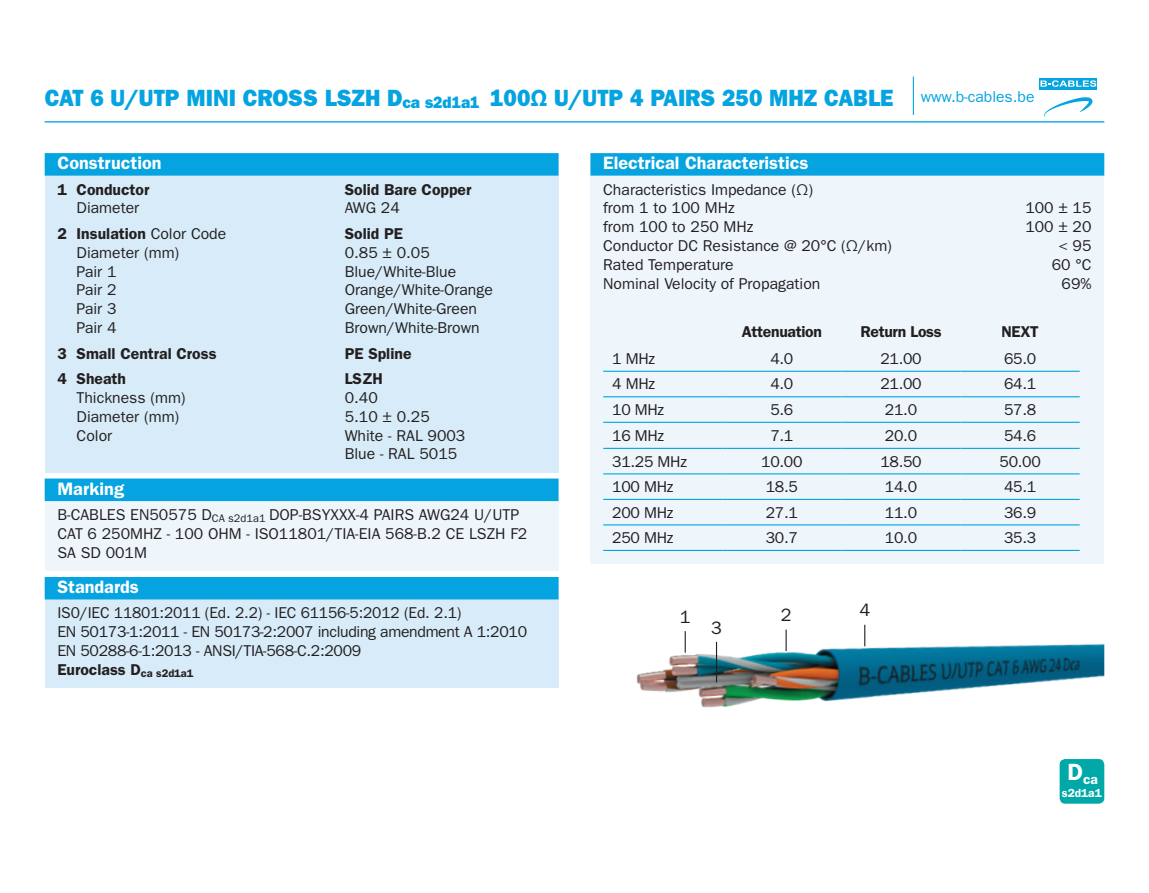
<style>
.page{position:relative;width:1149px;height:893px;background:#fff}
.page>*{position:absolute;margin:0;border:0;box-sizing:border-box;transform-origin:0 0}
.t1{font:23.62px "ITC Franklin Gothic Std Hvy";color:#05a4e0;scale:.95 1}
.t2{font:600 18px "ITC Franklin Gothic Std";color:#fff}
.t3{font:18px "ITC Franklin Gothic Std";color:#231f20}
.t4{font:15.75px/18.9px "ITC Franklin Gothic Std";color:#231f20}
.t5{font:15.75px/18.9px "ITC Franklin Gothic Std";letter-spacing:-.02em;color:#231f20}
.t6{font:600 15.75px "ITC Franklin Gothic Std";color:#231f20}
.t7{font:600 15.75px "ITC Franklin Gothic Std";letter-spacing:-.02em;color:#231f20}
.t8{font:15.75px "ITC Franklin Gothic Std";color:#05a4e0}
.t9{font:600 13.72px "ITC Franklin Gothic Std";color:#fff}
.t10{font:600 11.7px "ITC Franklin Gothic Std";color:#fff}
.s1{font-weight:400}
.s2{font-weight:600}
</style>
<div class="page">
<div style="left:1039px;top:78px;width:57px;height:12px;background:#05a4e0"></div>
<svg style="left:1040px;top:80px;width:55px;height:7px"></svg>
<svg style="left:1044px;top:97px;width:48px;height:20px"></svg>
<hr style="left:912px;top:77px;width:1px;height:38px;background:#05a4e0">
<hr style="left:45px;top:121px;width:1058px;height:2px;background:#05a4e0">
<div style="left:45px;top:153px;width:513px;height:319px;background:#d7ebf8"></div>
<div style="left:45px;top:153px;width:513px;height:23px;background:#05a4e0"></div>
<img style="left:636px;top:624px;width:467px;height:180px">
<hr style="left:715px;top:642px;width:1px;height:40px;background:#231f20">
<svg style="left:864px;top:625px;width:1px;height:21px"></svg>
<div style="left:45px;top:478px;width:513px;height:92px;background:#eef6fc"></div>
<div style="left:45px;top:479px;width:513px;height:22px;background:#05a4e0"></div>
<div style="left:45px;top:577px;width:513px;height:111px;background:#d7ebf8"></div>
<div style="left:45px;top:577px;width:513px;height:22px;background:#05a4e0"></div>
<div style="left:590px;top:153px;width:513px;height:411px;background:#eef6fc"></div>
<div style="left:590px;top:153px;width:513px;height:23px;background:#05a4e0"></div>
<hr style="left:603px;top:371px;width:119px;height:1px;background:#05a4e0">
<hr style="left:722px;top:371px;width:119px;height:1px;background:#05a4e0">
<hr style="left:841px;top:371px;width:119px;height:1px;background:#05a4e0">
<hr style="left:960px;top:371px;width:119px;height:1px;background:#05a4e0">
<hr style="left:603px;top:396px;width:119px;height:1px;background:#05a4e0">
<hr style="left:722px;top:396px;width:119px;height:1px;background:#05a4e0">
<hr style="left:841px;top:396px;width:119px;height:1px;background:#05a4e0">
<hr style="left:960px;top:396px;width:119px;height:1px;background:#05a4e0">
<hr style="left:603px;top:422px;width:119px;height:1px;background:#05a4e0">
<hr style="left:722px;top:422px;width:119px;height:1px;background:#05a4e0">
<hr style="left:841px;top:422px;width:119px;height:1px;background:#05a4e0">
<hr style="left:960px;top:422px;width:119px;height:1px;background:#05a4e0">
<hr style="left:603px;top:448px;width:119px;height:1px;background:#05a4e0">
<hr style="left:722px;top:448px;width:119px;height:1px;background:#05a4e0">
<hr style="left:841px;top:448px;width:119px;height:1px;background:#05a4e0">
<hr style="left:960px;top:448px;width:119px;height:1px;background:#05a4e0">
<hr style="left:603px;top:473px;width:119px;height:1px;background:#05a4e0">
<hr style="left:722px;top:473px;width:119px;height:1px;background:#05a4e0">
<hr style="left:841px;top:473px;width:119px;height:1px;background:#05a4e0">
<hr style="left:960px;top:473px;width:119px;height:1px;background:#05a4e0">
<hr style="left:603px;top:499px;width:119px;height:1px;background:#05a4e0">
<hr style="left:603px;top:524px;width:119px;height:1px;background:#05a4e0">
<hr style="left:603px;top:550px;width:119px;height:1px;background:#05a4e0">
<hr style="left:722px;top:499px;width:119px;height:1px;background:#05a4e0">
<hr style="left:841px;top:499px;width:119px;height:1px;background:#05a4e0">
<hr style="left:722px;top:524px;width:119px;height:1px;background:#05a4e0">
<hr style="left:841px;top:524px;width:119px;height:1px;background:#05a4e0">
<hr style="left:722px;top:550px;width:119px;height:1px;background:#05a4e0">
<hr style="left:841px;top:550px;width:119px;height:1px;background:#05a4e0">
<hr style="left:960px;top:499px;width:119px;height:1px;background:#05a4e0">
<hr style="left:960px;top:524px;width:119px;height:1px;background:#05a4e0">
<hr style="left:960px;top:550px;width:119px;height:1px;background:#05a4e0">
<h1 class="t1" style="left:45px;top:84px;width:894px">CAT 6 U/UTP MINI CROSS LSZH D<sub>ca</sub> <sub>s2d1a1</sub> 100Ω U/UTP 4 PAIRS 250 MHZ CABLE</h1>
<p class="t8" style="left:920px;top:87px;width:115px">www.b-cables.be</p>
<p class="t2" style="left:57px;top:152px;width:106px">Construction</p>
<p class="t6" style="left:57px;top:180px;width:93px">1 Conductor</p>
<p class="t6" style="left:344px;top:180px;width:128px">Solid Bare Copper</p>
<p class="t4" style="left:77px;top:199px;width:64px">Diameter</p>
<p class="t4" style="left:344px;top:199px;width:57px">AWG 24</p>
<p class="t6" style="left:57px;top:224px;width:170px">2 Insulation <span class="s1">Color Code</span></p>
<p class="t6" style="left:344px;top:224px;width:60px">Solid PE</p>
<p class="t4" style="left:77px;top:243px;width:104px">Diameter (mm)</p>
<p class="t4" style="left:344px;top:243px;width:87px">0.85 ± 0.05</p>
<p class="t4" style="left:77px;top:262px;width:41px">Pair 1</p>
<p class="t4" style="left:344px;top:262px;width:113px">Blue/White-Blue</p>
<p class="t4" style="left:77px;top:281px;width:41px">Pair 2</p>
<p class="t4" style="left:344px;top:281px;width:150px">Orange/White-Orange</p>
<p class="t4" style="left:77px;top:300px;width:41px">Pair 3</p>
<p class="t4" style="left:344px;top:300px;width:134px">Green/White-Green</p>
<p class="t4" style="left:77px;top:319px;width:41px">Pair 4</p>
<p class="t4" style="left:344px;top:319px;width:136px">Brown/White-Brown</p>
<p class="t6" style="left:57px;top:344px;width:160px">3 Small Central Cross</p>
<p class="t6" style="left:344px;top:344px;width:68px">PE Spline</p>
<p class="t6" style="left:57px;top:369px;width:70px">4 Sheath</p>
<p class="t6" style="left:344px;top:369px;width:40px">LSZH</p>
<p class="t4" style="left:77px;top:388px;width:110px">Thickness (mm)</p>
<p class="t4" style="left:344px;top:388px;width:35px">0.40</p>
<p class="t4" style="left:77px;top:407px;width:104px">Diameter (mm)</p>
<p class="t4" style="left:344px;top:407px;width:87px">5.10 ± 0.25</p>
<p class="t4" style="left:77px;top:426px;width:37px">Color</p>
<p class="t4" style="left:344px;top:426px;width:122px">White - RAL 9003<br>Blue - RAL 5015</p>
<p class="t2" style="left:57px;top:478px;width:68px">Marking</p>
<p class="t4" style="left:57px;top:505px;width:471px">B-CABLES EN50575 D<sub>CA</sub> <sub>s2d1a1</sub> DOP-BSYXXX-4 PAIRS AWG24 U/UTP<br>CAT 6 250MHZ - 100 OHM - ISO11801/TIA-EIA 568-B.2 CE LSZH F2<br>SA SD 001M</p>
<p class="t2" style="left:57px;top:576px;width:83px">Standards</p>
<p class="t5" style="left:57px;top:604px;width:471px">IS0/IEC 11801:2011 (Ed. 2.2) - IEC 61156-5:2012 (Ed. 2.1)<br>EN 50173-1:2011 - EN 50173-2:2007 including amendment A 1:2010<br>EN 50288-6-1:2013 - ANSI/TIA-568-C.2:2009<br><span class="s2">Euroclass D</span><sub>ca</sub> <sub>s2d1a1</sub></p>
<p class="t2" style="left:603px;top:152px;width:207px">Electrical Characteristics</p>
<p class="t4" style="left:603px;top:180px;width:211px">Characteristics Impedance (Ω) from 1 to 100 MHz</p>
<p class="t4" style="left:1024px;top:199px;width:68px">100 ± 15</p>
<p class="t4" style="left:603px;top:218px;width:152px">from 100 to 250 MHz</p>
<p class="t4" style="left:1024px;top:218px;width:68px">100 ± 20</p>
<p class="t4" style="left:603px;top:237px;width:290px">Conductor DC Resistance @ 20°C (Ω/km)</p>
<p class="t4" style="left:1058px;top:237px;width:35px">&lt; 95</p>
<p class="t4" style="left:603px;top:255px;width:132px">Rated Temperature</p>
<p class="t4" style="left:1051px;top:255px;width:41px">60 °C</p>
<p class="t4" style="left:603px;top:274px;width:219px">Nominal Velocity of Propagation</p>
<p class="t4" style="left:1061px;top:274px;width:31px">69%</p>
<p class="t7" style="left:741px;top:322px;width:82px">Attenuation</p>
<p class="t7" style="left:860px;top:322px;width:83px">Return Loss</p>
<p class="t6" style="left:1001px;top:322px;width:39px">NEXT</p>
<p class="t4" style="left:612px;top:349px;width:44px">1 MHz</p>
<p class="t4" style="left:770px;top:349px;width:24px">4.0</p>
<p class="t4" style="left:880px;top:349px;width:43px">21.00</p>
<p class="t4" style="left:1003px;top:349px;width:34px">65.0</p>
<p class="t4" style="left:612px;top:375px;width:44px">4 MHz</p>
<p class="t4" style="left:770px;top:375px;width:24px">4.0</p>
<p class="t4" style="left:880px;top:375px;width:43px">21.00</p>
<p class="t4" style="left:1003px;top:375px;width:34px">64.1</p>
<p class="t4" style="left:612px;top:400px;width:53px">10 MHz</p>
<p class="t4" style="left:770px;top:400px;width:24px">5.6</p>
<p class="t4" style="left:884px;top:400px;width:34px">21.0</p>
<p class="t4" style="left:1003px;top:400px;width:34px">57.8</p>
<p class="t4" style="left:612px;top:426px;width:53px">16 MHz</p>
<p class="t4" style="left:770px;top:426px;width:24px">7.1</p>
<p class="t4" style="left:884px;top:426px;width:34px">20.0</p>
<p class="t4" style="left:1003px;top:426px;width:34px">54.6</p>
<p class="t4" style="left:612px;top:452px;width:76px">31.25 MHz</p>
<p class="t4" style="left:761px;top:452px;width:43px">10.00</p>
<p class="t4" style="left:880px;top:452px;width:43px">18.50</p>
<p class="t4" style="left:999px;top:452px;width:43px">50.00</p>
<p class="t4" style="left:612px;top:477px;width:63px">100 MHz</p>
<p class="t4" style="left:765px;top:477px;width:34px">18.5</p>
<p class="t4" style="left:884px;top:477px;width:34px">14.0</p>
<p class="t4" style="left:1003px;top:477px;width:34px">45.1</p>
<p class="t4" style="left:612px;top:503px;width:63px">200 MHz</p>
<p class="t4" style="left:765px;top:503px;width:34px">27.1</p>
<p class="t4" style="left:884px;top:503px;width:34px">11.0</p>
<p class="t4" style="left:1003px;top:503px;width:34px">36.9</p>
<p class="t4" style="left:612px;top:528px;width:63px">250 MHz</p>
<p class="t4" style="left:765px;top:528px;width:34px">30.7</p>
<p class="t4" style="left:884px;top:528px;width:34px">10.0</p>
<p class="t4" style="left:1003px;top:528px;width:34px">35.3</p>
<p class="t3" style="left:679px;top:606px;width:12px">1</p>
<p class="t3" style="left:780px;top:605px;width:12px">2</p>
<p class="t3" style="left:711px;top:617px;width:12px">3</p>
<p class="t3" style="left:859px;top:600px;width:12px">4</p>
<p class="t9" style="left:1067px;top:771px;width:32px"><sup>D</sup>ca</p>
<p class="t10" style="left:1061px;top:786px;width:41px">s2d1a1</p>
</div>
